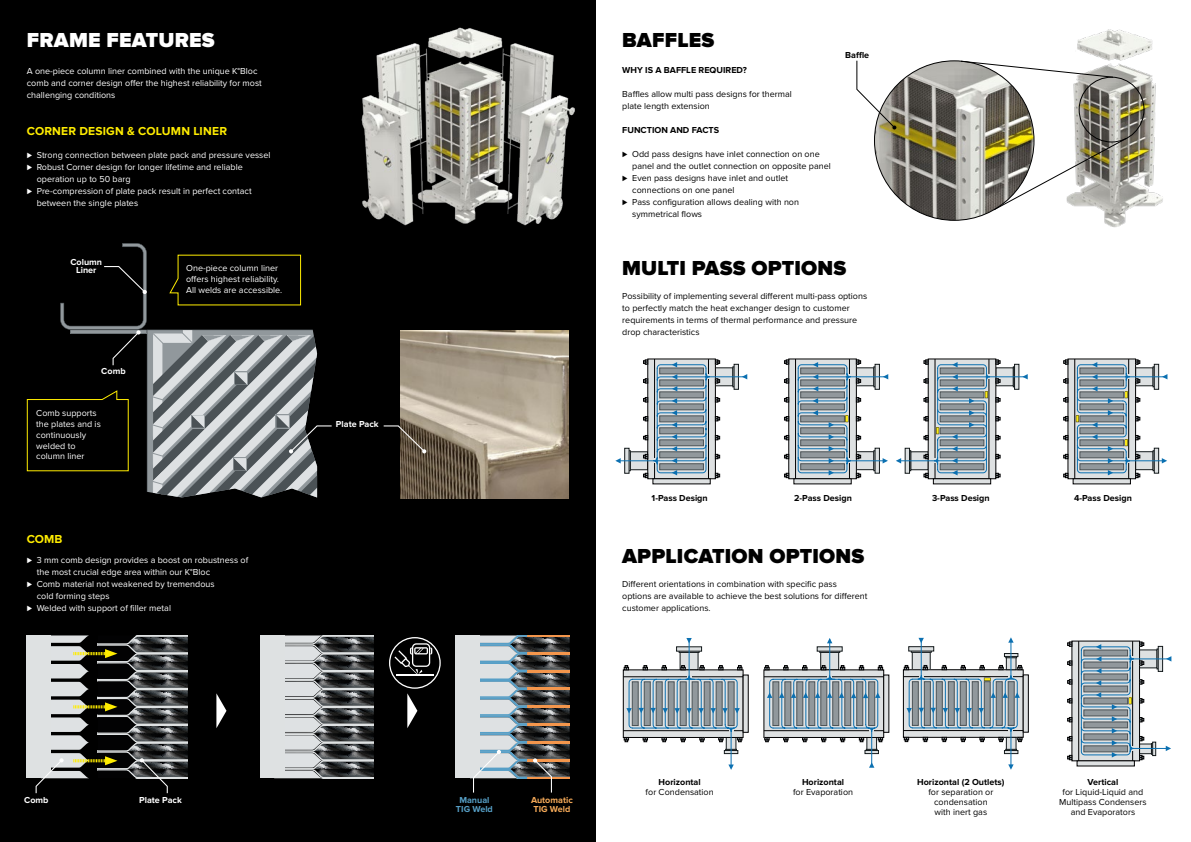
<style>
.page{position:relative;width:1191px;height:842px;background:#fff}
.page>*{position:absolute;margin:0;border:0;box-sizing:border-box;transform-origin:0 0}
.t1{font:900 21px "Proxima Nova";letter-spacing:.01em;color:#000}
.t2{font:900 21px "Proxima Nova";letter-spacing:.01em;color:#fff}
.t3{font:700 12px "Proxima Nova";letter-spacing:.015em;color:#ffed00}
.t4{font:9px/12px "Proxima Nova";color:#000}
.t5{font:9px/10.8px "Proxima Nova";color:#fff}
.t6{font:700 9px "Proxima Nova";color:#000}
.t7{font:700 9px/8px "Proxima Nova";color:#fff;text-align:center}
.t8{font:700 9px/9px "Proxima Nova";color:#f7ab59}
.t9{font:700 9px/9px "Proxima Nova";color:#569fc6;text-align:center}
.s1{font-weight:700}
</style>
<div class="page">
<div style="left:0;top:0;width:595px;height:842px;background:#000"></div>
<img style="left:1073px;top:29px;width:90px;height:199px">
<img style="left:874px;top:61px;width:160px;height:159px;border-radius:80px">
<svg style="left:960px;top:60px;width:154px;height:18px"></svg>
<svg style="left:992px;top:137px;width:135px;height:74px"></svg>
<svg style="left:856px;top:60px;width:40px;height:70px"></svg>
<svg style="left:652px;top:478px;width:58px;height:6px"></svg>
<hr style="left:654px;top:359px;width:1px;height:120px;background:#020203">
<hr style="left:708px;top:359px;width:1px;height:120px;background:#020203">
<div style="left:789px;top:359px;width:67px;height:120px;background:#dee1e2"></div>
<svg style="left:793px;top:478px;width:58px;height:6px"></svg>
<hr style="left:795px;top:359px;width:1px;height:120px;background:#020203">
<hr style="left:849px;top:359px;width:1px;height:120px;background:#020203">
<svg style="left:784px;top:416px;width:5px;height:5px"></svg>
<svg style="left:784px;top:397px;width:5px;height:5px"></svg>
<svg style="left:784px;top:378px;width:5px;height:5px"></svg>
<svg style="left:784px;top:435px;width:5px;height:5px"></svg>
<svg style="left:784px;top:454px;width:5px;height:5px"></svg>
<svg style="left:784px;top:473px;width:5px;height:5px"></svg>
<svg style="left:784px;top:359px;width:5px;height:6px"></svg>
<svg style="left:933px;top:478px;width:58px;height:6px"></svg>
<hr style="left:934px;top:359px;width:1px;height:120px;background:#020203">
<hr style="left:988px;top:359px;width:1px;height:120px;background:#020203">
<div style="left:1068px;top:359px;width:67px;height:120px;background:#dee1e2"></div>
<svg style="left:1072px;top:478px;width:58px;height:6px"></svg>
<hr style="left:1074px;top:359px;width:1px;height:120px;background:#020203">
<hr style="left:1128px;top:359px;width:1px;height:120px;background:#020203">
<svg style="left:1063px;top:416px;width:5px;height:5px"></svg>
<svg style="left:1063px;top:397px;width:5px;height:5px"></svg>
<svg style="left:1063px;top:378px;width:5px;height:5px"></svg>
<svg style="left:1063px;top:435px;width:5px;height:5px"></svg>
<svg style="left:1063px;top:454px;width:5px;height:5px"></svg>
<svg style="left:1063px;top:473px;width:5px;height:5px"></svg>
<svg style="left:1063px;top:359px;width:5px;height:6px"></svg>
<svg style="left:615px;top:359px;width:132px;height:119px"></svg>
<svg style="left:1075px;top:359px;width:92px;height:119px"></svg>
<svg style="left:797px;top:359px;width:230px;height:119px"></svg>
<svg style="left:1022px;top:674px;width:6px;height:58px"></svg>
<hr style="left:903px;top:730px;width:120px;height:1px;background:#020203">
<hr style="left:903px;top:676px;width:120px;height:1px;background:#020203">
<svg style="left:742px;top:675px;width:6px;height:58px"></svg>
<hr style="left:623px;top:730px;width:120px;height:1px;background:#020203">
<hr style="left:623px;top:676px;width:120px;height:1px;background:#020203">
<svg style="left:883px;top:675px;width:6px;height:58px"></svg>
<div style="left:1072px;top:641px;width:67px;height:120px;background:linear-gradient(to bottom,#dee1e2,#dee1e2)"></div>
<svg style="left:1076px;top:760px;width:58px;height:6px"></svg>
<hr style="left:1078px;top:641px;width:1px;height:120px;background:#020203">
<hr style="left:1132px;top:641px;width:1px;height:120px;background:#020203">
<svg style="left:1067px;top:698px;width:5px;height:5px"></svg>
<svg style="left:1067px;top:679px;width:5px;height:5px"></svg>
<svg style="left:1067px;top:660px;width:5px;height:6px"></svg>
<svg style="left:1067px;top:717px;width:5px;height:5px"></svg>
<svg style="left:1067px;top:736px;width:5px;height:5px"></svg>
<svg style="left:1067px;top:755px;width:5px;height:5px"></svg>
<svg style="left:1067px;top:642px;width:5px;height:5px"></svg>
<svg style="left:904px;top:637px;width:118px;height:133px"></svg>
<svg style="left:624px;top:638px;width:118px;height:132px"></svg>
<svg style="left:764px;top:638px;width:119px;height:130px"></svg>
<svg style="left:1080px;top:642px;width:91px;height:118px"></svg>
<div style="left:27px;top:635px;width:24px;height:143px;background:#dee1e2"></div>
<svg style="left:284px;top:635px;width:90px;height:143px;background:#848688"></svg>
<div style="left:260px;top:635px;width:24px;height:143px;background:#dee1e2"></div>
<div style="left:456px;top:635px;width:24px;height:143px;background:#dee1e2"></div>
<svg style="left:470px;top:635px;width:99px;height:158px"></svg>
<svg style="left:35px;top:635px;width:153px;height:159px"></svg>
<svg style="left:216px;top:693px;width:10px;height:35px"></svg>
<svg style="left:389px;top:637px;width:52px;height:91px"></svg>
<img style="left:400px;top:330px;width:168px;height:168px">
<img style="left:361px;top:27px;width:214px;height:199px">
<svg style="left:383px;top:425px;width:43px;height:28px"></svg>
<svg style="left:26px;top:243px;width:306px;height:254px"></svg>
<h1 class="t2" style="left:27px;top:28px;width:189px">FRAME FEATURES</h1>
<h1 class="t1" style="left:622px;top:28px;width:94px">BAFFLES</h1>
<p class="t5" style="left:27px;top:65px;width:237px;line-height:12px">A one-piece column liner combined with the unique K°Bloc comb and corner design offer the highest reliability for most challenging conditions</p>
<h2 class="t3" style="left:27px;top:124px;width:202px">CORNER DESIGN &amp; COLUMN LINER</h2>
<p class="t5" style="left:27px;top:150px;width:245px"><span class="s1">⊲</span> Strong connection between plate pack and pressure vessel</p>
<p class="t5" style="left:27px;top:162px;width:217px"><span class="s1">⊲</span> Robust Corner design for longer lifetime and reliable</p>
<p class="t5" style="left:37px;top:174px;width:95px">operation up to 50 barg</p>
<p class="t5" style="left:27px;top:186px;width:226px"><span class="s1">⊲</span> Pre-compression of plate pack result in perfect contact</p>
<p class="t5" style="left:37px;top:198px;width:103px">between the single plates</p>
<p class="t6" style="left:622px;top:65px;width:126px">WHY IS A BAFFLE REQUIRED?</p>
<p class="t4" style="left:622px;top:88px;width:171px">Baffles allow multi pass designs for thermal plate length extension</p>
<p class="t6" style="left:622px;top:125px;width:98px">FUNCTION AND FACTS</p>
<p class="t4" style="left:622px;top:148px;width:199px">⊲ Odd pass designs have inlet connection on one</p>
<p class="t4" style="left:632px;top:160px;width:200px">panel and the outlet connection on opposite panel</p>
<p class="t4" style="left:622px;top:172px;width:167px">⊲ Even pass designs have inlet and outlet</p>
<p class="t4" style="left:632px;top:184px;width:104px">connections on one panel</p>
<p class="t4" style="left:622px;top:196px;width:178px">⊲ Pass configuration allows dealing with non</p>
<p class="t4" style="left:632px;top:208px;width:71px">symmetrical flows</p>
<p class="t6" style="left:845px;top:50px;width:25px">Baffle</p>
<p class="t7" style="left:70px;top:258px;width:33px">Column<br>Liner</p>
<p class="t7" style="left:101px;top:367px;width:26px">Comb</p>
<p class="t5" style="left:36px;top:408px;width:66px">Comb supports the plates and is continuously welded to column liner</p>
<h2 class="t3" style="left:27px;top:532px;width:37px">COMB</h2>
<p class="t5" style="left:186px;top:263px;width:98px">One-piece column liner offers highest reliability.<br>All welds are accessible.</p>
<p class="t5" style="left:27px;top:555px;width:223px"><span class="s1">⊲</span> 3 mm comb design provides a boost on robustness of</p>
<p class="t5" style="left:37px;top:567px;width:175px">the most crucial edge area within our K°Bloc</p>
<p class="t5" style="left:27px;top:579px;width:189px"><span class="s1">⊲</span> Comb material not weakened by tremendous</p>
<p class="t5" style="left:37px;top:591px;width:74px">cold forming steps</p>
<p class="t5" style="left:27px;top:603px;width:146px"><span class="s1">⊲</span> Welded with support of filler metal</p>
<p class="t7" style="left:336px;top:420px;width:44px">Plate Pack</p>
<h1 class="t1" style="left:622px;top:256px;width:226px">MULTI PASS OPTIONS</h1>
<p class="t4" style="left:622px;top:290px;width:246px">Possibility of implementing several different multi-pass options to perfectly match the heat exchanger design to customer requirements in terms of thermal performance and pressure drop characteristics</p>
<p class="t6" style="left:651px;top:493px;width:58px">1-Pass Design</p>
<p class="t6" style="left:794px;top:493px;width:59px">2-Pass Design</p>
<h1 class="t1" style="left:622px;top:544px;width:244px">APPLICATION OPTIONS</h1>
<p class="t4" style="left:622px;top:578px;width:247px">Different orientations in combination with specific pass options are available to achieve the best solutions for different customer applications.</p>
<p class="t6" style="left:932px;top:493px;width:59px">3-Pass Design</p>
<p class="t6" style="left:1074px;top:493px;width:59px">4-Pass Design</p>
<p class="t7" style="left:24px;top:797px;width:26px">Comb</p>
<p class="t9" style="left:456px;top:796px;width:38px">Manual<br>TIG Weld</p>
<p class="t8" style="left:531px;top:796px;width:43px">Automatic<br>TIG Weld</p>
<p class="t7" style="left:139px;top:797px;width:44px">Plate Pack</p>
<p class="t6" style="left:658px;top:776px;width:44px">Horizontal</p>
<p class="t4" style="left:645px;top:786px;width:70px">for Condensation</p>
<p class="t6" style="left:802px;top:776px;width:44px">Horizontal</p>
<p class="t4" style="left:793px;top:786px;width:62px">for Evaporation</p>
<p class="t6" style="left:917px;top:776px;width:89px">Horizontal (2 Outlets)</p>
<p class="t4" style="left:928px;top:787px;width:67px;line-height:10px;text-align:center">for separation or condensation with inert gas</p>
<p class="t6" style="left:1087px;top:776px;width:32px">Vertical</p>
<p class="t4" style="left:1059px;top:787px;width:89px;line-height:10px;text-align:center">for Liquid-Liquid and<br>Multipass Condensers and Evaporators</p>
</div>
